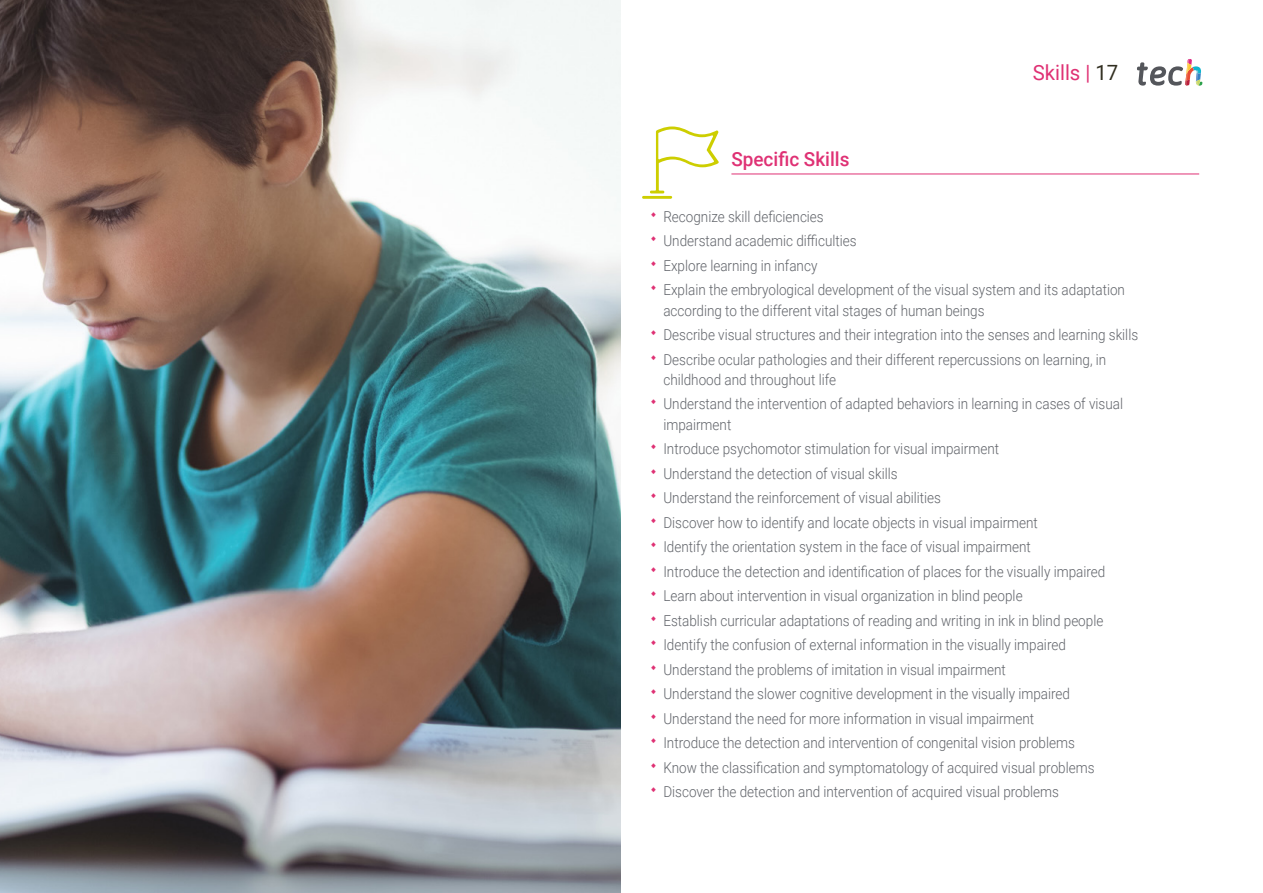
<style>
.page{position:relative;width:1263px;height:893px;background:#fff}
.page>*{position:absolute;margin:0;border:0;box-sizing:border-box;transform-origin:0 0}
.t1{font:21px "Roboto";color:#df3174}
.t2{font:500 19.5px "Roboto";color:#df3174}
.t3{font:300 15px/24.5px "Roboto";color:#61646a;scale:.9 1}
.s1{color:#312e20}
</style>
<div class="page">
<hr style="left:731px;top:174px;width:468px;height:1px;background:#df3174">
<hr style="left:642px;top:196px;width:30px;height:3px;background:#cdce00">
<svg style="left:650px;top:126px;width:69px;height:67px"></svg>
<img style="left:0;top:0;width:621px;height:893px">
<svg style="left:1137px;top:59px;width:65px;height:27px"></svg>
<h2 class="t2" style="left:731px;top:145px;width:120px">Specific Skills</h2>
<h1 class="t1" style="left:1033px;top:57px;width:87px">Skills | <span class="s1">17</span></h1>
<p class="t3" style="left:663px;top:204px;width:514px">Recognize skill deficiencies<br>Understand academic difficulties<br>Explore learning in infancy<br>Explain the embryological development of the visual system and its adaptation</p>
<p class="t3" style="left:663px;top:297px;width:529px">according to the different vital stages of human beings<br>Describe visual structures and their integration into the senses and learning skills<br>Describe ocular pathologies and their different repercussions on learning, in</p>
<p class="t3" style="left:663px;top:367px;width:512px">childhood and throughout life<br>Understand the intervention of adapted behaviors in learning in cases of visual</p>
<p class="t3" style="left:663px;top:411px;width:493px">impairment<br>Introduce psychomotor stimulation for visual impairment<br>Understand the detection of visual skills<br>Understand the reinforcement of visual abilities<br>Discover how to identify and locate objects in visual impairment<br>Identify the orientation system in the face of visual impairment<br>Introduce the detection and identification of places for the visually impaired Learn about intervention in visual organization in blind people<br>Establish curricular adaptations of reading and writing in ink in blind people Identify the confusion of external information in the visually impaired Understand the problems of imitation in visual impairment<br>Understand the slower cognitive development in the visually impaired Understand the need for more information in visual impairment<br>Introduce the detection and intervention of congenital vision problems Know the classification and symptomatology of acquired visual problems Discover the detection and intervention of acquired visual problems</p>
</div>
